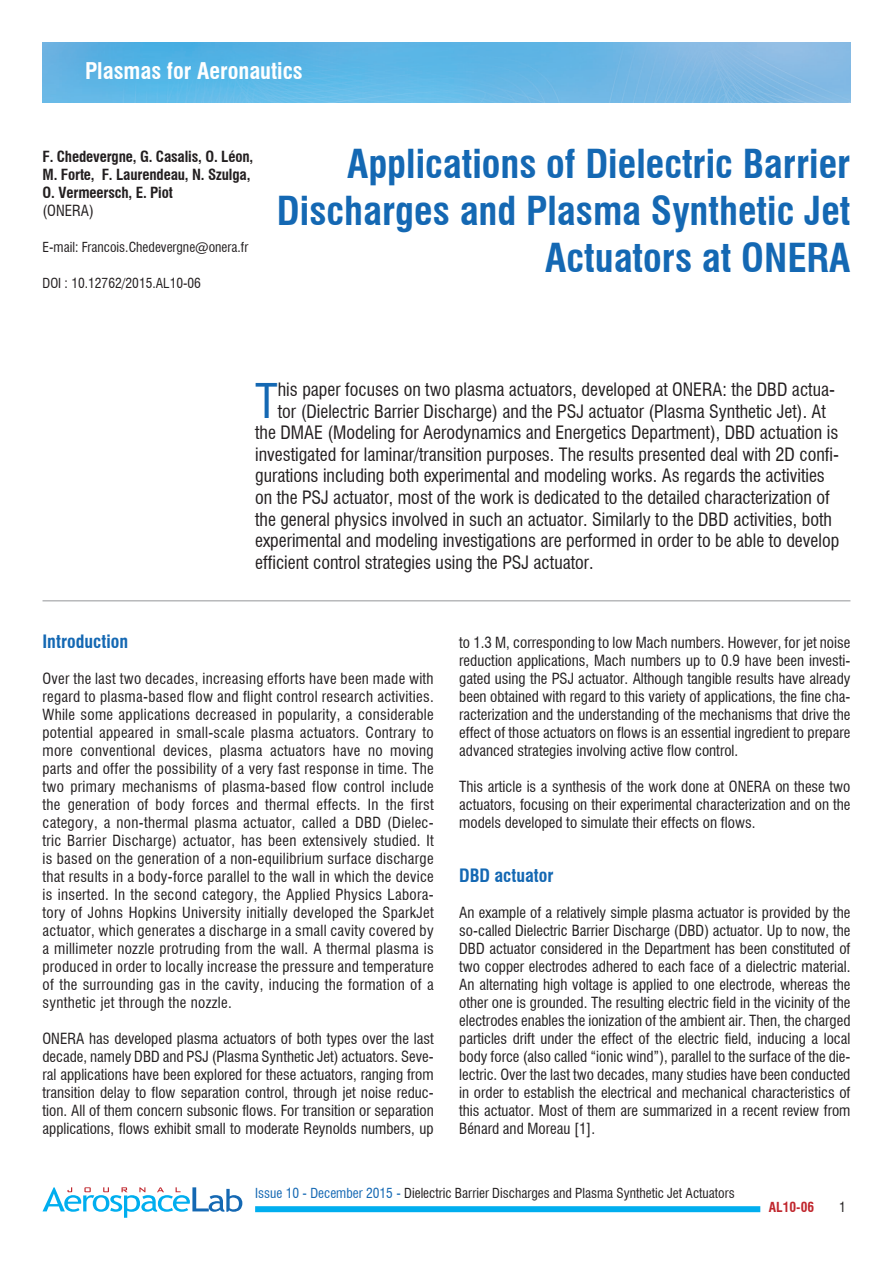
<style>
.page{position:relative;width:893px;height:1263px;background:#fff}
.page>*{position:absolute;margin:0;border:0;box-sizing:border-box;transform-origin:0 0}
.t1{font:condensed 46.8px "Swiss 721 BT";color:#1468b3}
.t2{font:700 condensed 39px/46.8px "Swiss 721 BT";color:#1468b3;text-align:right}
.t3{font:700 condensed 22.5px "Swiss 721 BT";color:#fff}
.t4{font:condensed 18px "Swiss 721 BT";color:#231f20}
.t5{font:700 condensed 18px "Swiss 721 BT";color:#1468b3}
.t6{font:condensed 15px/18px "Swiss 721 BT";color:#231f20;text-align:justify}
.t7{font:700 condensed 15px/18px "Swiss 721 BT";letter-spacing:-.01em;color:#231f20}
.t8{font:condensed 13.5px "Swiss 721 BT";color:#231f20}
.t9{font:700 condensed 13.5px "Swiss 721 BT";color:#c0262d}
.s1{color:#1468b3}
</style>
<div class="page">
<svg style="left:43px;top:1187px;width:199px;height:31px"></svg>
<div style="left:255px;top:1206px;width:505px;height:6px;background:#00aeef"></div>
<img style="left:43px;top:43px;width:807px;height:59px">
<hr style="left:43px;top:601px;width:807px;height:1px;background:#939598">
<h3 class="t3" style="left:85px;top:57px;width:219px">Plasmas for Aeronautics</h3>
<p class="t7" style="left:43px;top:148px;width:212px">F. Chedevergne, G. Casalis, O. Léon,<br>M. Forte, F. Laurendeau, N. Szulga,<br>O. Vermeersch, E. Piot</p>
<p class="t6" style="left:43px;top:202px;width:53px">(ONERA)</p>
<p class="t8" style="left:43px;top:239px;width:207px">E-mail: Francois.Chedevergne@onera.fr</p>
<p class="t8" style="left:43px;top:275px;width:160px">DOI : 10.12762/2015.AL10-06</p>
<h2 class="t2" style="left:277px;top:141px;width:575px">Applications of Dielectric Barrier<br>Discharges and Plasma Synthetic Jet<br>Actuators at ONERA</h2>
<h1 class="t1" style="left:255px;top:373px;width:24px">T</h1>
<p class="t4" style="left:278px;top:379px;width:559px">his paper focuses on two plasma actuators, developed at ONERA: the DBD actua-</p>
<p class="t4" style="left:278px;top:400px;width:550px">tor (Dielectric Barrier Discharge) and the PSJ actuator (Plasma Synthetic Jet). At</p>
<p class="t4" style="left:255px;top:422px;width:585px">the DMAE (Modeling for Aerodynamics and Energetics Department), DBD actuation is</p>
<p class="t4" style="left:255px;top:443px;width:585px">investigated for laminar/transition purposes. The results presented deal with 2D confi-</p>
<p class="t4" style="left:255px;top:465px;width:571px">gurations including both experimental and modeling works. As regards the activities</p>
<p class="t4" style="left:255px;top:487px;width:576px">on the PSJ actuator, most of the work is dedicated to the detailed characterization of</p>
<p class="t4" style="left:255px;top:508px;width:578px">the general physics involved in such an actuator. Similarly to the DBD activities, both</p>
<p class="t4" style="left:255px;top:530px;width:586px">experimental and modeling investigations are performed in order to be able to develop</p>
<p class="t4" style="left:255px;top:551px;width:340px">efficient control strategies using the PSJ actuator.</p>
<p class="t5" style="left:43px;top:631px;width:87px">Introduction</p>
<p class="t6" style="left:43px;top:670px;width:393px">Over the last two decades, increasing efforts have been made with regard to plasma-based flow and flight control research activities.<br>While some applications decreased in popularity, a considerable potential appeared in small-scale plasma actuators. Contrary to more conventional devices, plasma actuators have no moving parts and offer the possibility of a very fast response in time. The two primary mechanisms of plasma-based flow control include the generation of body forces and thermal effects. In the first category, a non-thermal plasma actuator, called a DBD (Dielec&shy;tric Barrier Discharge) actuator, has been extensively studied. It is based on the generation of a non-equilibrium surface discharge that results in a body-force parallel to the wall in which the device is inserted. In the second category, the Applied Physics Labora&shy;tory of Johns Hopkins University initially developed the SparkJet actuator, which generates a discharge in a small cavity covered by a millimeter nozzle protruding from the wall. A thermal plasma is produced in order to locally increase the pressure and temperature of the surrounding gas in the cavity, inducing the formation of a synthetic jet through the nozzle.</p>
<p class="t6" style="left:43px;top:1030px;width:393px">ONERA has developed plasma actuators of both types over the last decade, namely DBD and PSJ (Plasma Synthetic Jet) actuators. Seve&shy;ral applications have been explored for these actuators, ranging from transition delay to flow separation control, through jet noise reduc&shy;tion. All of them concern subsonic flows. For transition or separation applications, flows exhibit small to moderate Reynolds numbers, up</p>
<p class="t6" style="left:459px;top:634px;width:393px">to 1.3 M, corresponding to low Mach numbers. However, for jet noise reduction applications, Mach numbers up to 0.9 have been investi&shy;gated using the PSJ actuator. Although tangible results have already been obtained with regard to this variety of applications, the fine cha&shy;racterization and the understanding of the mechanisms that drive the effect of those actuators on flows is an essential ingredient to prepare advanced strategies involving active flow control.</p>
<p class="t6" style="left:459px;top:778px;width:393px">This article is a synthesis of the work done at ONERA on these two actuators, focusing on their experimental characterization and on the models developed to simulate their effects on flows.</p>
<p class="t5" style="left:459px;top:865px;width:96px">DBD actuator</p>
<p class="t6" style="left:459px;top:904px;width:393px">An example of a relatively simple plasma actuator is provided by the so-called Dielectric Barrier Discharge (DBD) actuator. Up to now, the DBD actuator considered in the Department has been constituted of two copper electrodes adhered to each face of a dielectric material.<br>An alternating high voltage is applied to one electrode, whereas the other one is grounded. The resulting electric field in the vicinity of the electrodes enables the ionization of the ambient air. Then, the charged particles drift under the effect of the electric field, inducing a local body force (also called “ionic wind”), parallel to the surface of the die&shy;lectric. Over the last two decades, many studies have been conducted in order to establish the electrical and mechanical characteristics of this actuator. Most of them are summarized in a recent review from Bénard and Moreau [1].</p>
<p class="t8" style="left:255px;top:1185px;width:481px"><span class="s1">Issue 10 - December 2015 -</span> Dielectric Barrier Discharges and Plasma Synthetic Jet Actuators</p>
<p class="t9" style="left:769px;top:1199px;width:47px">AL10-06</p>
<p class="t8" style="left:839px;top:1199px;width:8px">1</p>
</div>
